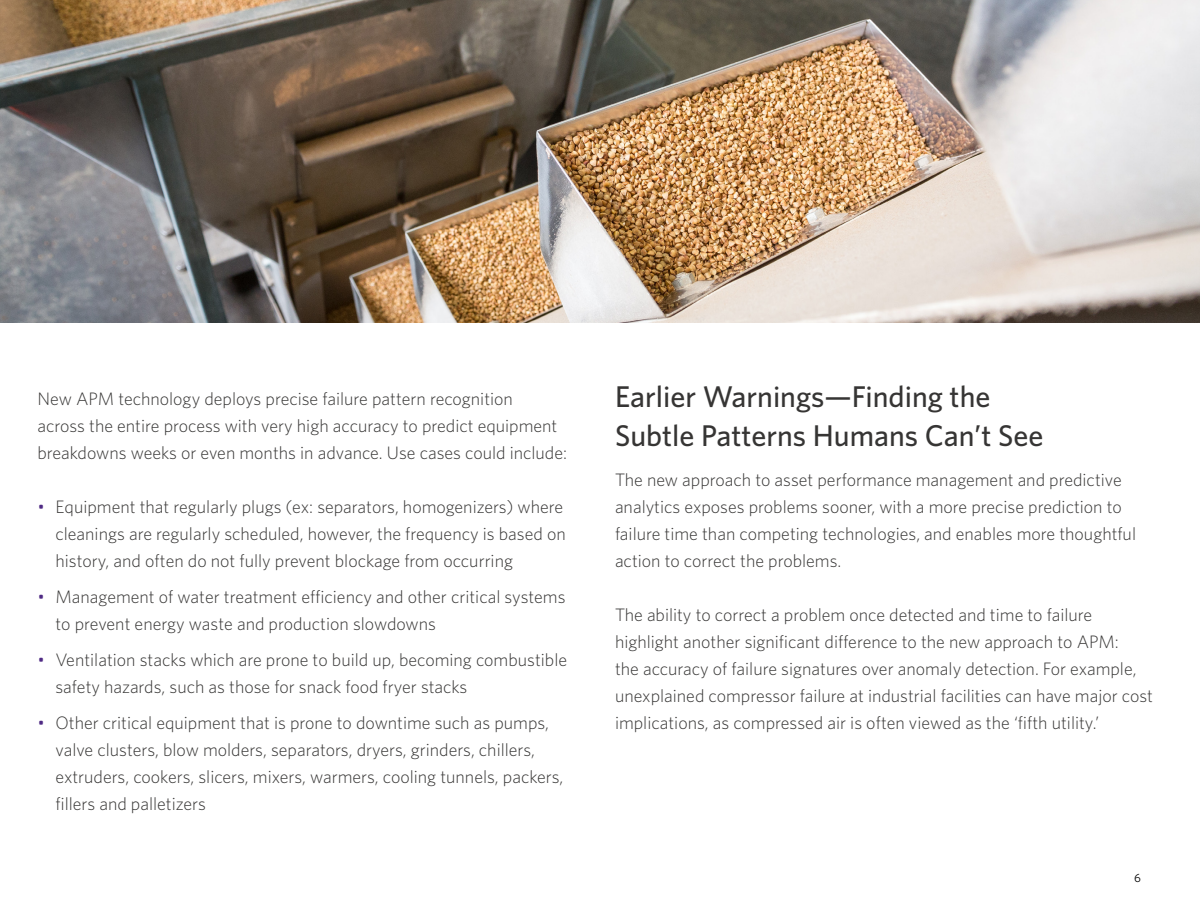
<style>
.page{position:relative;width:1200px;height:900px;background:#fff}
.page>*{position:absolute;margin:0;border:0;box-sizing:border-box;transform-origin:0 0}
.t1{font:500 30px/39px "Whitney";color:#363534}
.body{font:300 18px/27px "Whitney";color:#363534}
.t2{font:12px "Whitney";color:#000}
.s1{color:#4f2a84}
</style>
<div class="page">
<img style="left:0;top:0;width:1200px;height:322px">
<p class="body" style="left:38px;top:385px;width:531px">New APM technology deploys precise failure pattern recognition<br>across the entire process with very high accuracy to predict equipment breakdowns weeks or even months in advance. Use cases could include:</p>
<p class="body" style="left:56px;top:493px;width:512px;text-indent:-18px"><span class="s1">•</span> Equipment that regularly plugs (ex: separators, homogenizers) where cleanings are regularly scheduled, however, the frequency is based on history, and often do not fully prevent blockage from occurring</p>
<p class="body" style="left:56px;top:583px;width:512px;text-indent:-18px"><span class="s1">•</span> Management of water treatment efficiency and other critical systems to prevent energy waste and production slowdowns</p>
<p class="body" style="left:56px;top:646px;width:513px;text-indent:-18px"><span class="s1">•</span> Ventilation stacks which are prone to build up, becoming combustible safety hazards, such as those for snack food fryer stacks</p>
<p class="body" style="left:56px;top:709px;width:509px;text-indent:-18px"><span class="s1">•</span> Other critical equipment that is prone to downtime such as pumps, valve clusters, blow molders, separators, dryers, grinders, chillers, extruders, cookers, slicers, mixers, warmers, cooling tunnels, packers, fillers and palletizers</p>
<p class="t1" style="left:615px;top:376px;width:430px">Earlier Warnings—Finding the<br>Subtle Patterns Humans Can’t See</p>
<p class="body" style="left:615px;top:466px;width:523px">The new approach to asset performance management and predictive analytics exposes problems sooner, with a more precise prediction to failure time than competing technologies, and enables more thoughtful action to correct the problems.</p>
<p class="body" style="left:615px;top:601px;width:540px">The ability to correct a problem once detected and time to failure highlight another significant difference to the new approach to APM:<br>the accuracy of failure signatures over anomaly detection. For example, unexplained compressor failure at industrial facilities can have major cost implications, as compressed air is often viewed as the ‘fifth utility.’</p>
<p class="t2" style="left:1134px;top:870px;width:8px">6</p>
</div>
